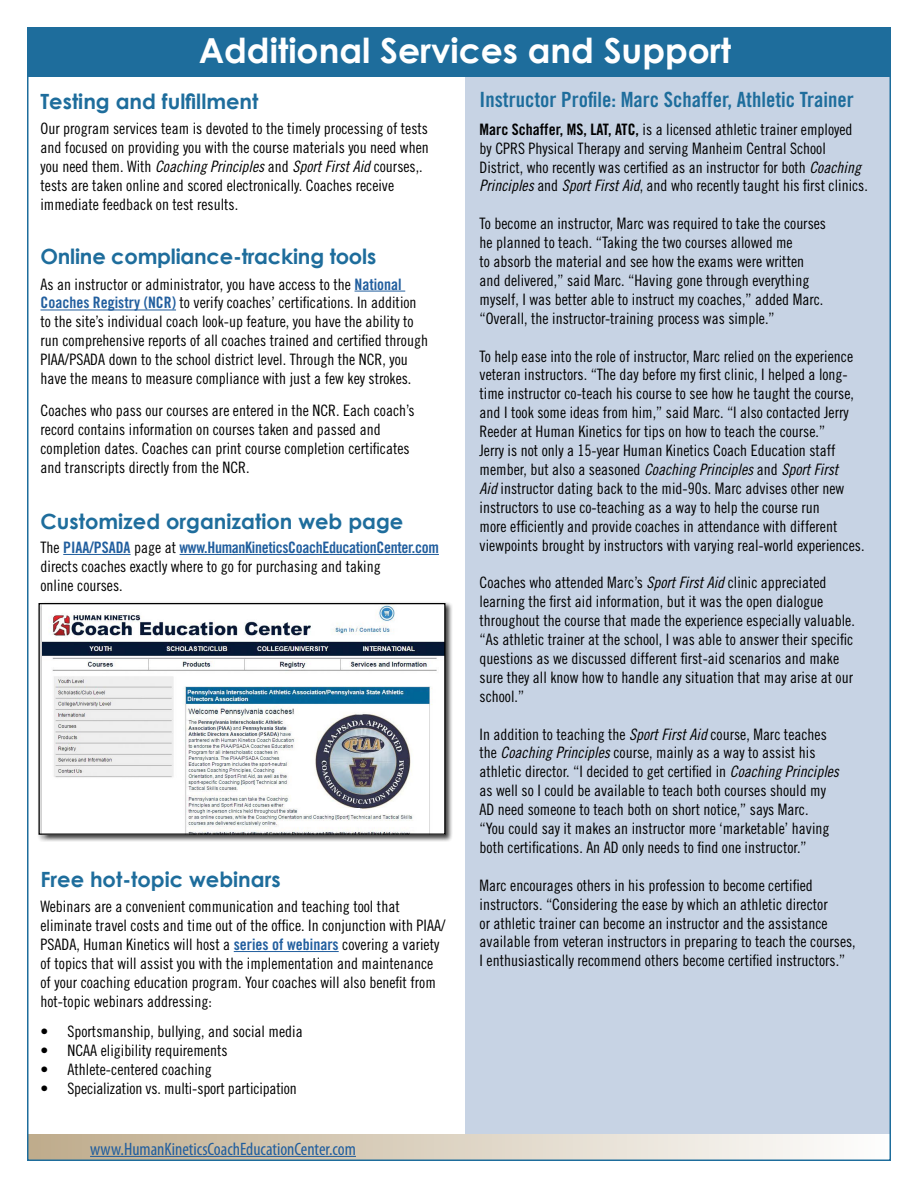
<style>
.page{position:relative;width:918px;height:1188px;background:#fff}
.page>*{position:absolute;margin:0;border:0;box-sizing:border-box;transform-origin:0 0}
.t1{font:700 34.5px "Century Gothic";color:#fff}
.t2{font:700 21px "Century Gothic";color:#1e6d9c}
.t3{font:21px "Trade Gothic Bold Cond Twenty";color:#1e6d9c}
.t4{font:condensed 18px "Myriad Pro";color:#215e9e}
.t5{font:15.75px/18.9px "Trade Gothic Cond Eighteen";color:#000}
.t6{font:15.75px "Trade Gothic LT Std Cn 18";color:#000}
.t7{font:15.75px "Trade Gothic Cond Eighteen Obl";color:#000}
.t8{font:15.75px "Trade Gothic LT Std Bd Cn 20";letter-spacing:-.02em;color:#215e9e}
.s1{font-family:"Trade Gothic Cond Eighteen"}
.s2{font-family:"Trade Gothic Bold Cond Twenty";color:#215e9e}
.s3{font-family:"Trade Gothic Cond Eighteen";color:#000}
.s4{font-family:"Trade Gothic Bold Cond Twenty"}
.s5{font-family:"Trade Gothic Cond Eighteen Obl"}
</style>
<div class="page">
<div style="left:465px;top:77px;width:426px;height:1057px;background:#c7d3e4"></div>
<div style="left:27px;top:1134px;width:864px;height:27px;background:linear-gradient(to right,#bfac8c,#fdfdfd)"></div>
<hr style="left:90px;top:1156px;width:266px;height:1px;background:#215e9e">
<hr style="left:355px;top:291px;width:50px;height:1px;background:#215e9e">
<hr style="left:40px;top:310px;width:136px;height:1px;background:#215e9e">
<div style="left:37px;top:602px;width:416px;height:240px;background:#000;opacity:.75"></div>
<img style="left:43px;top:605px;width:401px;height:228px">
<div style="left:39px;top:603px;width:407px;height:232px;border:1px solid #000"></div>
<hr style="left:63px;top:554px;width:68px;height:1px;background:#215e9e">
<hr style="left:180px;top:554px;width:259px;height:1px;background:#215e9e">
<hr style="left:234px;top:951px;width:105px;height:1px;background:#215e9e">
<div style="left:27px;top:27px;width:864px;height:50px;background:#1e6d9c"></div>
<h1 class="t1" style="left:199px;top:29px;width:534px">Additional Services and Support</h1>
<h2 class="t2" style="left:40px;top:88px;width:219px">Testing and fulfillment</h2>
<p class="t5" style="left:40px;top:119px;width:390px">Our program services team is devoted to the timely processing of tests and focused on providing you with the course materials you need when</p>
<p class="t7" style="left:40px;top:157px;width:384px"><span class="s1">you need them. With</span> Coaching Principles <span class="s1">and</span> Sport First Aid <span class="s1">courses,.</span></p>
<p class="t5" style="left:40px;top:176px;width:355px">tests are taken online and scored electronically. Coaches receive immediate feedback on test results.</p>
<h2 class="t2" style="left:40px;top:243px;width:337px">Online compliance-tracking tools</h2>
<p class="t5" style="left:40px;top:274px;width:389px">As an instructor or administrator, you have access to the <span class="s2">National Coaches Registry (NCR)</span> to verify coaches’ certifications. In addition to the site’s individual coach look-up feature, you have the ability to run comprehensive reports of all coaches trained and certified through PIAA/PSADA down to the school district level. Through the NCR, you have the means to measure compliance with just a few key strokes.</p>
<p class="t5" style="left:40px;top:401px;width:376px">Coaches who pass our courses are entered in the NCR. Each coach’s record contains information on courses taken and passed and completion dates. Coaches can print course completion certificates and transcripts directly from the NCR.</p>
<h2 class="t2" style="left:40px;top:508px;width:364px">Customized organization web page</h2>
<p class="t8" style="left:40px;top:538px;width:400px"><span class="s3">The</span> <span class="s4">PIAA/PSADA</span> <span class="s3">page at</span> www.HumanKineticsCoachEducationCenter.com</p>
<p class="t5" style="left:41px;top:557px;width:342px">directs coaches exactly where to go for purchasing and taking online courses.</p>
<h2 class="t2" style="left:40px;top:866px;width:242px">Free hot-topic webinars</h2>
<p class="t5" style="left:40px;top:897px;width:407px">Webinars are a convenient communication and teaching tool that eliminate travel costs and time out of the office. In conjunction with PIAA/ PSADA, Human Kinetics will host a <span class="s2">series of webinars</span> covering a variety of topics that will assist you with the implementation and maintenance of your coaching education program. Your coaches will also benefit from hot-topic webinars addressing:</p>
<p class="t6" style="left:40px;top:1022px;width:264px">• Sportsmanship, bullying, and social media</p>
<p class="t6" style="left:40px;top:1041px;width:189px">• NCAA eligibility requirements</p>
<p class="t6" style="left:40px;top:1060px;width:173px">• Athlete-centered coaching</p>
<p class="t6" style="left:40px;top:1079px;width:258px">• Specialization vs. multi-sport participation</p>
<p class="t4" style="left:90px;top:1138px;width:267px">www.HumanKineticsCoachEducationCenter.com</p>
<h2 class="t3" style="left:480px;top:87px;width:376px">Instructor Profile: Marc Schaffer, Athletic Trainer</h2>
<p class="t5" style="left:480px;top:120px;width:390px"><span class="s4">Marc Schaffer, MS, LAT, ATC,</span> is a licensed athletic trainer employed by CPRS Physical Therapy and serving Manheim Central School District, who recently was certified as an instructor for both <span class="s5">Coaching Principles</span> and <span class="s5">Sport First Aid</span>, and who recently taught his first clinics.</p>
<p class="t5" style="left:480px;top:214px;width:348px">To become an instructor, Marc was required to take the courses he planned to teach. “Taking the two courses allowed me<br>to absorb the material and see how the exams were written and delivered,” said Marc. “Having gone through everything myself, I was better able to instruct my coaches,” added Marc. “Overall, the instructor-training process was simple.”</p>
<p class="t5" style="left:480px;top:346px;width:376px">To help ease into the role of instructor, Marc relied on the experience veteran instructors. “The day before my first clinic, I helped a long&shy;time instructor co-teach his course to see how he taught the course, and I took some ideas from him,” said Marc. “I also contacted Jerry Reeder at Human Kinetics for tips on how to teach the course.”<br>Jerry is not only a 15-year Human Kinetics Coach Education staff</p>
<p class="t7" style="left:480px;top:460px;width:360px"><span class="s1">member, but also a seasoned</span> Coaching Principles <span class="s1">and</span> Sport First</p>
<p class="t5" style="left:480px;top:479px;width:386px"><span class="s5">Aid</span> instructor dating back to the mid-90s. Marc advises other new instructors to use co-teaching as a way to help the course run<br>more efficiently and provide coaches in attendance with different viewpoints brought by instructors with varying real-world experiences.</p>
<p class="t5" style="left:480px;top:573px;width:377px">Coaches who attended Marc’s <span class="s5">Sport First Aid</span> clinic appreciated learning the first aid information, but it was the open dialogue throughout the course that made the experience especially valuable. “As athletic trainer at the school, I was able to answer their specific questions as we discussed different first-aid scenarios and make sure they all know how to handle any situation that may arise at our school.”</p>
<p class="t5" style="left:480px;top:724px;width:361px">In addition to teaching the <span class="s5">Sport First Aid</span> course, Marc teaches the <span class="s5">Coaching Principles</span> course, mainly as a way to assist his athletic director. “I decided to get certified in <span class="s5">Coaching Principles </span>as well so I could be available to teach both courses should my AD need someone to teach both on short notice,” says Marc.<br>“You could say it makes an instructor more ‘marketable’ having both certifications. An AD only needs to find one instructor.”</p>
<p class="t5" style="left:480px;top:876px;width:378px">Marc encourages others in his profession to become certified instructors. “Considering the ease by which an athletic director<br>or athletic trainer can become an instructor and the assistance available from veteran instructors in preparing to teach the courses, I enthusiastically recommend others become certified instructors.”</p>
</div>
